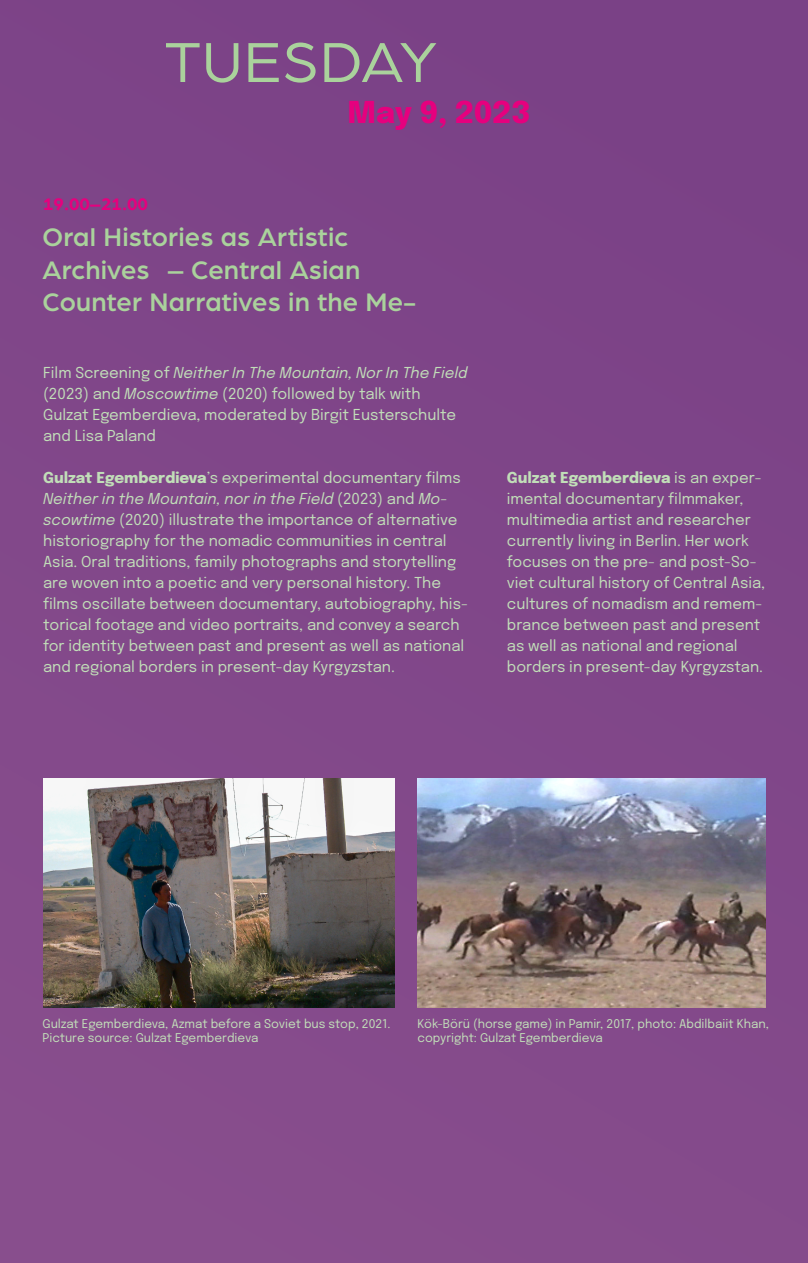
<style>
.page{position:relative;width:808px;height:1263px;background:#804689}
.page>*{position:absolute;margin:0;border:0;box-sizing:border-box;transform-origin:0 0}
.t1{font:60px "Arboria";letter-spacing:.025em;color:#aad29c}
.t2{font:800 30px "Epilogue";color:#e6007e}
.t3{font:500 27px/32.4px "Arboria";letter-spacing:.005em;color:#aad29c}
.t4{font:700 18px "Arboria";color:#e6007e}
.t5{font:15px/21px "Epilogue";color:#c1deb8}
.t6{font:12px/14.4px "Epilogue";color:#c1deb8}
.s1{font-style:italic}
.s2{font-weight:800}
</style>
<div class="page">
<img style="left:44px;top:778px;width:350px;height:230px">
<img style="left:417px;top:778px;width:348px;height:230px">
<h1 class="t1" style="left:165px;top:34px;width:274px">TUESDAY</h1>
<p class="t4" style="left:43px;top:196px;width:106px">19.00–21.00</p>
<h2 class="t2" style="left:348px;top:99px;width:185px">May 9, 2023</h2>
<h3 class="t3" style="left:43px;top:222px;width:375px">Oral Histories as Artistic<br>Archives – Central Asian<br>Counter Narratives in the Me-</h3>
<p class="t5" style="left:43px;top:363px;width:426px">Film Screening of <span class="s1">Neither In The Mountain, Nor In The Field </span>(2023) and <span class="s1">Moscowtime</span> (2020) followed by talk with Gulzat Egemberdieva, moderated by Birgit Eusterschulte and Lisa Paland</p>
<p class="t5" style="left:43px;top:468px;width:426px"><span class="s2">Gulzat Egemberdieva</span>’s experimental documentary films <span class="s1">Neither in the Mountain, nor in the Field</span> (2023) and <span class="s1">Mo&shy;scowtime</span> (2020) illustrate the importance of alternative historiography for the nomadic communities in central Asia. Oral traditions, family photographs and storytelling are woven into a poetic and very personal history. The films oscillate between documentary, autobiography, his&shy;torical footage and video portraits, and convey a search for identity between past and present as well as national and regional borders in present-day Kyrgyzstan.</p>
<p class="t5" style="left:507px;top:468px;width:260px"><span class="s2">Gulzat Egemberdieva</span> is an exper&shy;imental documentary filmmaker, multimedia artist and researcher currently living in Berlin. Her work focuses on the pre- and post-So&shy;viet cultural history of Central Asia, cultures of nomadism and remem&shy;brance between past and present as well as national and regional borders in present-day Kyrgyzstan.</p>
<p class="t6" style="left:43px;top:1017px;width:349px">Gulzat Egemberdieva, Azmat before a Soviet bus stop, 2021.<br>Picture source: Gulzat Egemberdieva</p>
<p class="t6" style="left:417px;top:1017px;width:353px">Kök-Börü (horse game) in Pamir, 2017, photo: Abdilbaiit Khan, copyright: Gulzat Egemberdieva</p>
</div>
